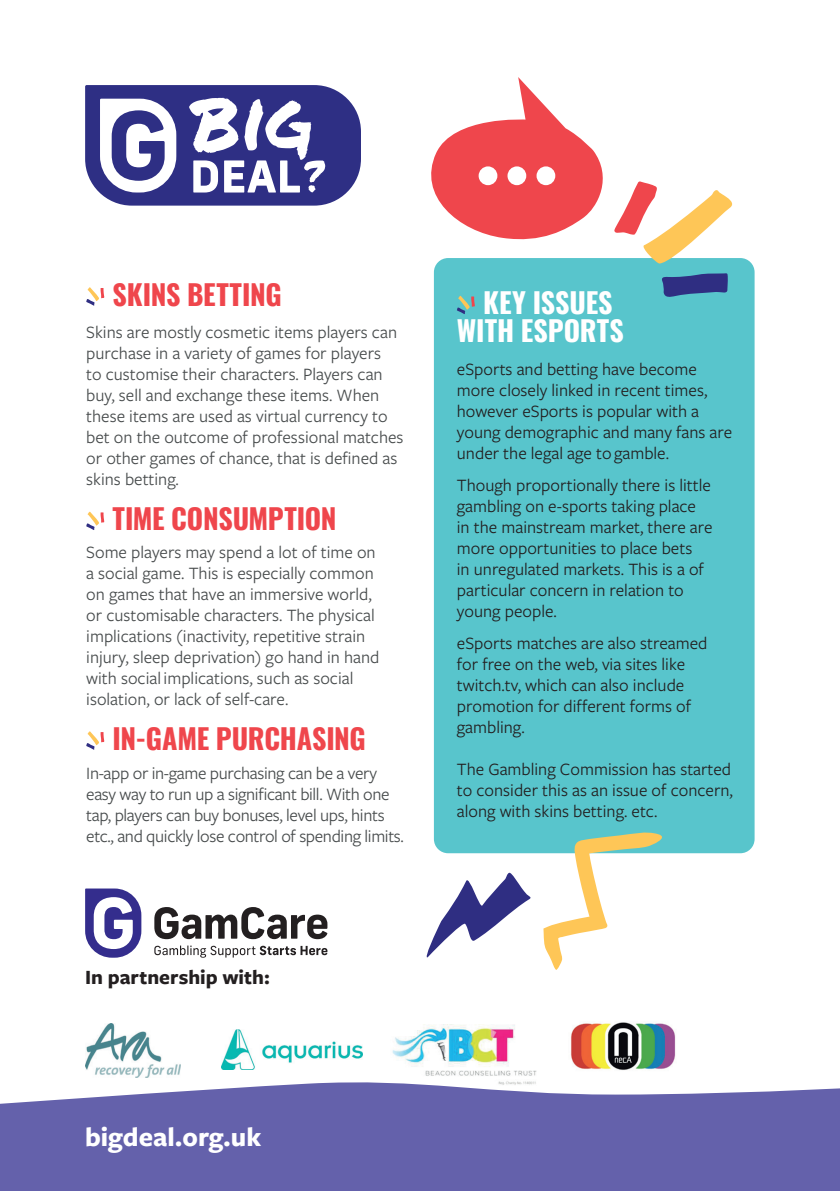
<style>
.page{position:relative;width:840px;height:1191px;background:#fff}
.page>*{position:absolute;margin:0;border:0;box-sizing:border-box;transform-origin:0 0}
.t1{font:28px "Oswald";letter-spacing:-.01em;color:#ef464c}
.t2{font:28px/28px "Oswald";color:#fff;text-align:center}
.t3{font:700 23.8px "Freight Sans Pro";color:#fff}
.t4{font:700 21px "Freight Sans Pro";color:#231f20}
.t5{font:18px/21px "Freight Sans Pro";color:#231f20}
.t6{font:18px/21px "Freight Sans Pro";color:#474b4c}
.t7{font:18px/21px "Freight Sans Pro";letter-spacing:-.02em;color:#474b4c}
</style>
<div class="page">
<img style="left:392px;top:1024px;width:145px;height:52px">
<img style="left:221px;top:1029px;width:141px;height:41px">
<img style="left:85px;top:1024px;width:95px;height:53px">
<div style="left:433px;top:258px;width:321px;height:595px;background:#58c5cc;border-radius:14px"></div>
<svg style="left:0;top:1077px;width:839px;height:114px;background:#7774b5"></svg>
<svg style="left:85px;top:85px;width:276px;height:121px"></svg>
<svg style="left:86px;top:287px;width:18px;height:19px"></svg>
<svg style="left:86px;top:511px;width:18px;height:19px"></svg>
<svg style="left:86px;top:731px;width:18px;height:18px"></svg>
<svg style="left:457px;top:295px;width:18px;height:19px"></svg>
<svg style="left:662px;top:273px;width:65px;height:24px"></svg>
<svg style="left:426px;top:872px;width:105px;height:86px"></svg>
<svg style="left:431px;top:77px;width:302px;height:187px"></svg>
<svg style="left:543px;top:832px;width:126px;height:138px"></svg>
<div style="left:478px;top:166px;width:19px;height:19px;background:#fff;border-radius:50%"></div>
<div style="left:507px;top:166px;width:19px;height:19px;background:#fff;border-radius:50%"></div>
<div style="left:536px;top:166px;width:19px;height:19px;background:#fff;border-radius:50%"></div>
<svg style="left:154px;top:907px;width:173px;height:32px"></svg>
<svg style="left:85px;top:888px;width:56px;height:69px"></svg>
<svg style="left:154px;top:945px;width:173px;height:12px"></svg>
<img style="left:571px;top:1022px;width:105px;height:48px">
<h1 class="t1" style="left:112px;top:269px;width:171px">SKINS BETTING</h1>
<p class="t6" style="left:86px;top:321px;width:318px">Skins are mostly cosmetic items players can purchase in a variety of games for players<br>to customise their characters. Players can buy, sell and exchange these items. When these items are used as virtual currency to bet on the outcome of professional matches or other games of chance, that is defined as skins betting.</p>
<h1 class="t1" style="left:112px;top:494px;width:225px">TIME CONSUMPTION</h1>
<p class="t6" style="left:86px;top:540px;width:294px">Some players may spend a lot of time on a social game. This is especially common on games that have an immersive world, or customisable characters. The physical implications (inactivity, repetitive strain injury, sleep deprivation) go hand in hand with social implications, such as social isolation, or lack of self-care.</p>
<h1 class="t1" style="left:112px;top:713px;width:255px">IN-GAME PURCHASING</h1>
<p class="t7" style="left:86px;top:762px;width:319px">In-app or in-game purchasing can be a very easy way to run up a significant bill. With one tap, players can buy bonuses, level ups, hints etc., and quickly lose control of spending limits.</p>
<p class="t4" style="left:85px;top:962px;width:186px">In partnership with:</p>
<h1 class="t2" style="left:456px;top:286px;width:168px">KEY ISSUES<br>WITH ESPORTS</h1>
<p class="t5" style="left:456px;top:357px;width:276px">eSports and betting have become more closely linked in recent times, however eSports is popular with a young demographic and many fans are under the legal age to gamble.</p>
<p class="t5" style="left:456px;top:474px;width:257px">Though proportionally there is little gambling on e-sports taking place in the mainstream market, there are more opportunities to place bets<br>in unregulated markets. This is a of particular concern in relation to young people.</p>
<p class="t5" style="left:456px;top:632px;width:252px">eSports matches are also streamed for free on the web, via sites like twitch.tv, which can also include promotion for different forms of gambling.</p>
<p class="t5" style="left:456px;top:758px;width:277px;text-align:justify">The Gambling Commission has started to consider this as an issue of concern, along with skins betting. etc.</p>
<h2 class="t3" style="left:85px;top:1121px;width:152px">bigdeal.org.uk</h2>
</div>
